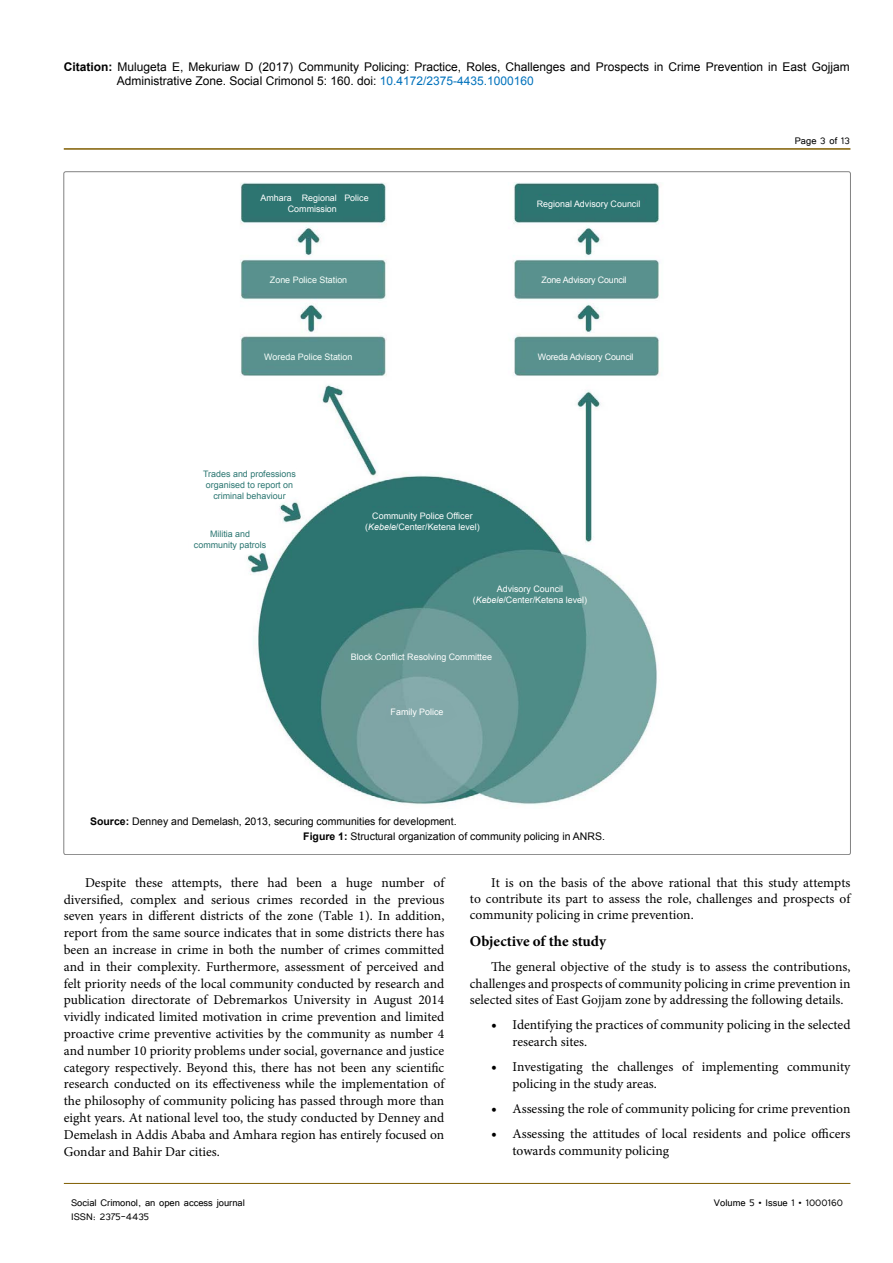
<style>
.page{position:relative;width:893px;height:1263px;background:#fff}
.page>*{position:absolute;margin:0;border:0;box-sizing:border-box;transform-origin:0 0}
.t1{font:700 15px "Minion Pro";color:#000}
.t2{font:13.5px/16.8px "Minion Pro";color:#000;text-align:justify}
.t3{font:12px/14.4px "Arial";color:#000}
.t4{font:12px "Tunga";color:#000}
.t5{font:10.5px/15.8px "Arial";color:#000}
.t6{font:8.85px/10.6px "Arial";color:#fff;text-align:center}
.t7{font:8.85px/10.6px "Arial";color:#2b7671;text-align:center}
.t8{font:8.85px "Arial";letter-spacing:-.02em;color:#fff}
.t9{font:8.85px "Arial";color:#f7fffb}
.s1{font-weight:700}
.s2{color:#0072bc}
.s3{font-style:italic}
.s4{font-size:15px}
</style>
<div class="page">
<hr style="left:64px;top:148px;width:786px;height:2px;background:#7f5d00">
<hr style="left:64px;top:1183px;width:786px;height:1px;background:#7f5d00">
<img style="left:240px;top:182px;width:420px;height:623px">
<svg style="left:240px;top:451px;width:65px;height:112px"></svg>
<div style="left:385px;top:697px;width:72px;height:33px;background:#84aaab"></div>
<svg style="left:402px;top:646px;width:6px;height:20px"></svg>
<div style="left:348px;top:650px;width:54px;height:14px;background:#62958f"></div>
<div style="left:407px;top:652px;width:88px;height:14px;background:#6f9d9b"></div>
<svg style="left:460px;top:579px;width:131px;height:41px;background:#518e89"></svg>
<div style="left:359px;top:508px;width:130px;height:31px;background:#2d7571"></div>
<div style="left:528px;top:196px;width:115px;height:17px;background:#2d7571"></div>
<div style="left:536px;top:350px;width:105px;height:18px;background:#59918e"></div>
<div style="left:536px;top:272px;width:99px;height:15px;background:#59918e"></div>
<div style="left:261px;top:350px;width:100px;height:14px;background:#59918e"></div>
<div style="left:262px;top:273px;width:98px;height:15px;background:#59918e"></div>
<div style="left:254px;top:190px;width:117px;height:26px;background:#2d7571"></div>
<p class="t3" style="left:117px;top:60px;width:734px;text-indent:-53px"><span class="s1">Citation:</span> Mulugeta E, Mekuriaw D (2017) Community Policing: Practice, Roles, Challenges and Prospects in Crime Prevention in East Gojjam<br>Administrative Zone. Social Crimonol 5: 160. doi: <span class="s2">10.4172/2375-4435.1000160</span></p>
<p class="t6" style="left:261px;top:193px;width:109px">Amhara Regional Police<br>Commission</p>
<p class="t9" style="left:270px;top:274px;width:79px">Zone Police Station</p>
<p class="t6" style="left:537px;top:198px;width:105px">Regional Advisory Council</p>
<p class="t8" style="left:541px;top:274px;width:87px">Zone Advisory Council</p>
<p class="t9" style="left:264px;top:351px;width:90px">Woreda Police Station</p>
<p class="t8" style="left:538px;top:351px;width:97px">Woreda Advisory Council</p>
<p class="t7" style="left:203px;top:469px;width:94px">Trades and professions organised to report on criminal behaviour</p>
<p class="t7" style="left:194px;top:529px;width:74px">Militia and community patrols</p>
<p class="t6" style="left:365px;top:511px;width:116px">Community Police Officer (<span class="s3">Kebele</span>/Center/Ketena level)</p>
<p class="t6" style="left:473px;top:584px;width:116px">Advisory Council (<span class="s3">Kebele</span>/Center/Ketena level)</p>
<p class="t6" style="left:351px;top:652px;width:143px">Block Conflict Resolving Committee</p>
<p class="t6" style="left:391px;top:706px;width:54px">Family Police</p>
<p class="t5" style="left:303px;top:813px;width:303px;text-indent:-213px"><span class="s1">Source:</span> Denney and Demelash, 2013, securing communities for development.<br><span class="s1">Figure 1:</span> Structural organization of community policing in ANRS.</p>
<p class="t4" style="left:795px;top:133px;width:57px">Page 3 of 13</p>
<p class="t2" style="left:64px;top:874px;width:382px;text-indent:21px">Despite these attempts, there had been a huge number of diversified, complex and serious crimes recorded in the previous seven years in different districts of the zone (Table 1). In addition, report from the same source indicates that in some districts there has been an increase in crime in both the number of crimes committed and in their complexity. Furthermore, assessment of perceived and felt priority needs of the local community conducted by research and publication directorate of Debremarkos University in August 2014 vividly indicated limited motivation in crime prevention and limited proactive crime preventive activities by the community as number 4 and number 10 priority problems under social, governance and justice category respectively. Beyond this, there has not been any scientific research conducted on its effectiveness while the implementation of the philosophy of community policing has passed through more than eight years. At national level too, the study conducted by Denney and Demelash in Addis Ababa and Amhara region has entirely focused on Gondar and Bahir Dar cities.</p>
<p class="t2" style="left:470px;top:874px;width:382px;line-height:16.2px;text-indent:21px">It is on the basis of the above rational that this study attempts to contribute its part to assess the role, challenges and prospects of community policing in crime prevention.</p>
<p class="t1" style="left:470px;top:930px;width:138px">Objective of the study</p>
<p class="t2" style="left:470px;top:958px;width:382px;text-indent:21px">The general objective of the study is to assess the contributions, challenges and prospects of community policing in crime prevention in selected sites of East Gojjam zone by addressing the following details.</p>
<p class="t2" style="left:512px;top:1017px;width:340px;text-indent:-21px"><span class="s4">•</span> Identifying the practices of community policing in the selected research sites.</p>
<p class="t2" style="left:512px;top:1058px;width:340px;text-indent:-21px"><span class="s4">•</span> Investigating the challenges of implementing community policing in the study areas.</p>
<p class="t2" style="left:491px;top:1100px;width:361px"><span class="s4">•</span> Assessing the role of community policing for crime prevention</p>
<p class="t2" style="left:512px;top:1125px;width:340px;text-indent:-21px"><span class="s4">•</span> Assessing the attitudes of local residents and police officers towards community policing</p>
<p class="t4" style="left:71px;top:1195px;width:175px">Social Crimonol, an open access journal</p>
<p class="t4" style="left:714px;top:1195px;width:131px">Volume 5 • Issue 1 • 1000160</p>
<p class="t4" style="left:71px;top:1209px;width:79px">ISSN: 2375-4435</p>
</div>
